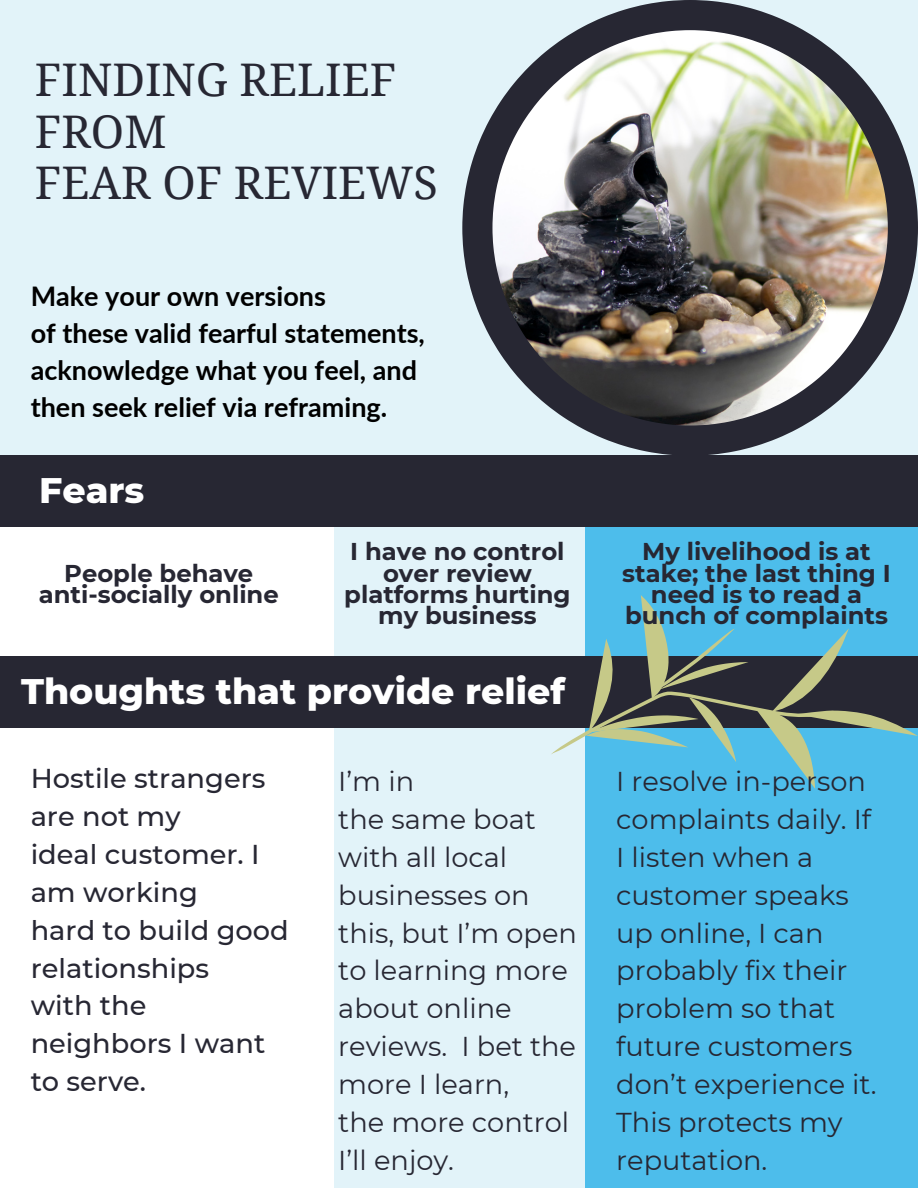
<style>
.page{position:relative;width:918px;height:1188px;background:#fff}
.page>*{position:absolute;margin:0;border:0;box-sizing:border-box;transform-origin:0 0}
.t1{font:45px/51.8px "Droid Serif";color:#272733}
.t2{font:800 36.3px "Montserrat";color:#fff}
.t3{font:27.3px/37.8px "Montserrat";color:#272733}
.t4{font:500 27.3px/37.8px "Montserrat";color:#272733}
.t5{font:700 27px/37.2px "Lato";color:#000}
.t6{font:700 24.3px/21.3px "Montserrat";color:#272733;text-align:center}
</style>
<div class="page">
<div style="left:243px;top:456px;width:343px;height:732px;background:#e2f3f9"></div>
<div style="left:0;top:482px;width:334px;height:706px;background:#fff"></div>
<div style="left:586px;top:476px;width:332px;height:712px;background:#4dbdeb"></div>
<div style="left:0;top:0;width:918px;height:476px;background:#e2f3f9"></div>
<svg style="left:462px;top:0;width:456px;height:455px"></svg>
<img style="left:492px;top:30px;width:396px;height:396px">
<div style="left:0;top:455px;width:918px;height:72px;background:#272733"></div>
<div style="left:0;top:656px;width:918px;height:72px;background:#272733"></div>
<svg style="left:551px;top:595px;width:367px;height:194px"></svg>
<h1 class="t1" style="left:35px;top:54px;width:404px">FINDING RELIEF<br>FROM<br>FEAR OF REVIEWS</h1>
<p class="t5" style="left:31px;top:277px;width:396px">Make your own versions<br>of these valid fearful statements, acknowledge what you feel, and then seek relief via reframing.</p>
<h3 class="t2" style="left:39px;top:468px;width:107px">Fears</h3>
<p class="t6" style="left:39px;top:562px;width:241px">People behave anti-socially online</p>
<p class="t6" style="left:350px;top:541px;width:216px">I have no control</p>
<p class="t6" style="left:383px;top:562px;width:150px">over review</p>
<p class="t6" style="left:344px;top:584px;width:228px">platforms hurting</p>
<h3 class="t6" style="left:378px;top:605px;width:160px">my business</h3>
<p class="t2" style="left:21px;top:669px;width:546px">Thoughts that provide relief</p>
<h2 class="t4" style="left:31px;top:760px;width:260px">Hostile strangers are not my<br>ideal customer. I am working<br>hard to build good relationships</h2>
<p class="t4" style="left:31px;top:987px;width:236px">with the neighbors I want to serve.</p>
<p class="t3" style="left:338px;top:762px;width:240px">I’m in<br>the same boat with all local businesses on this, but I’m open to learning more about online reviews. I bet the more I learn,<br>the more control</p>
<h2 class="t3" style="left:338px;top:1141px;width:117px">I’ll enjoy.</h2>
<p class="t6" style="left:622px;top:541px;width:270px">My livelihood is at stake; the last thing I need is to read a bunch of complaints</p>
<h4 class="t3" style="left:616px;top:762px;width:262px">I resolve in-person complaints daily. If<br>I listen when a customer speaks up online, I can probably fix their problem so that future customers don’t experience it.<br>This protects my reputation.</h4>
</div>
